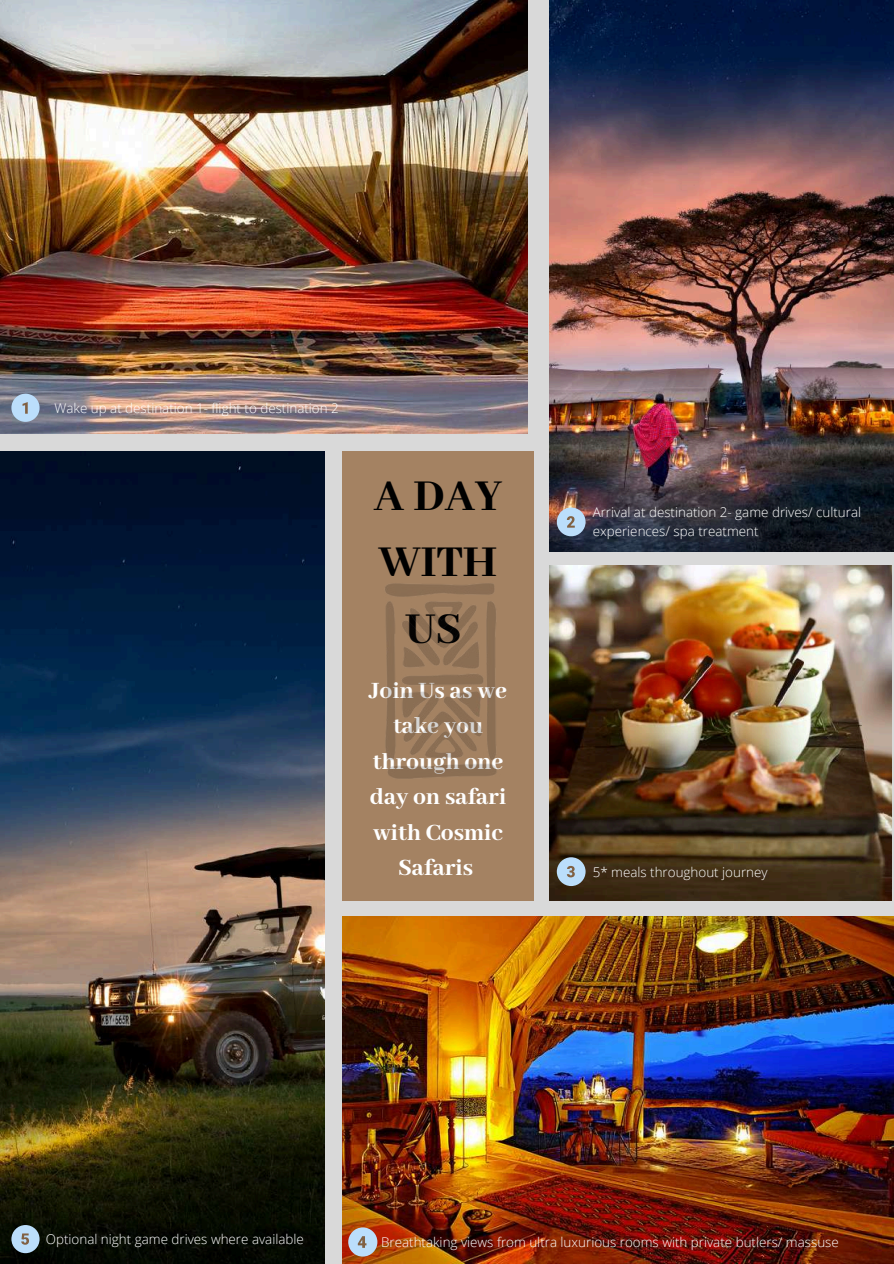
<style>
.page{position:relative;width:894px;height:1264px;background:#fff}
.page>*{position:absolute;margin:0;border:0;box-sizing:border-box;transform-origin:0 0}
.t1{font:800 48px/66.3px "Abhaya Libre";color:#000;text-align:center}
.t2{font:800 25.5px/35.5px "Abhaya Libre";color:#fff;text-align:center}
.t3{font:300 13.35px/18.8px "Open Sans";color:#fff}
</style>
<div class="page">
<div style="left:0;top:0;width:893px;height:1263px;background:#d9d9d9"></div>
<img style="left:0;top:451px;width:325px;height:812px">
<img style="left:342px;top:916px;width:551px;height:347px">
<img style="left:549px;top:0;width:344px;height:551px">
<div style="left:342px;top:451px;width:191px;height:449px;background:#a48262"></div>
<img style="left:0;top:0;width:527px;height:433px">
<svg style="left:11px;top:394px;width:29px;height:28px"></svg>
<div style="left:348px;top:1227px;width:29px;height:29px;background:#bbdefb;border-radius:50%"></div>
<svg style="left:357px;top:1236px;width:9px;height:11px"></svg>
<img style="left:549px;top:566px;width:342px;height:334px">
<div style="left:556px;top:857px;width:29px;height:29px;background:#bbdefb;border-radius:50%"></div>
<svg style="left:566px;top:865px;width:8px;height:12px"></svg>
<div style="left:556px;top:507px;width:29px;height:29px;background:#bbdefb;border-radius:50%"></div>
<svg style="left:566px;top:516px;width:8px;height:11px"></svg>
<div style="left:11px;top:1224px;width:29px;height:29px;background:#bbdefb;border-radius:50%"></div>
<svg style="left:21px;top:1233px;width:8px;height:11px"></svg>
<img style="left:319px;top:565px;width:237px;height:221px">
<p class="t3" style="left:54px;top:398px;width:286px">Wake up at destination 1- flight to destination 2</p>
<h1 class="t1" style="left:374px;top:464px;width:130px">A DAY<br>WITH<br>US</h1>
<h2 class="t2" style="left:369px;top:673px;width:139px">Join Us as we take you through one day on safari with Cosmic<br>Safaris</h2>
<p class="t3" style="left:592px;top:503px;width:270px">Arrival at destination 2- game drives/ cultural experiences/ spa treatment</p>
<p class="t3" style="left:592px;top:862px;width:176px">5* meals throughout journey</p>
<p class="t3" style="left:46px;top:1229px;width:259px">Optional night game drives where available</p>
<p class="t3" style="left:381px;top:1232px;width:459px">Breathtaking views from ultra luxurious rooms with private butlers/ massuse</p>
</div>
